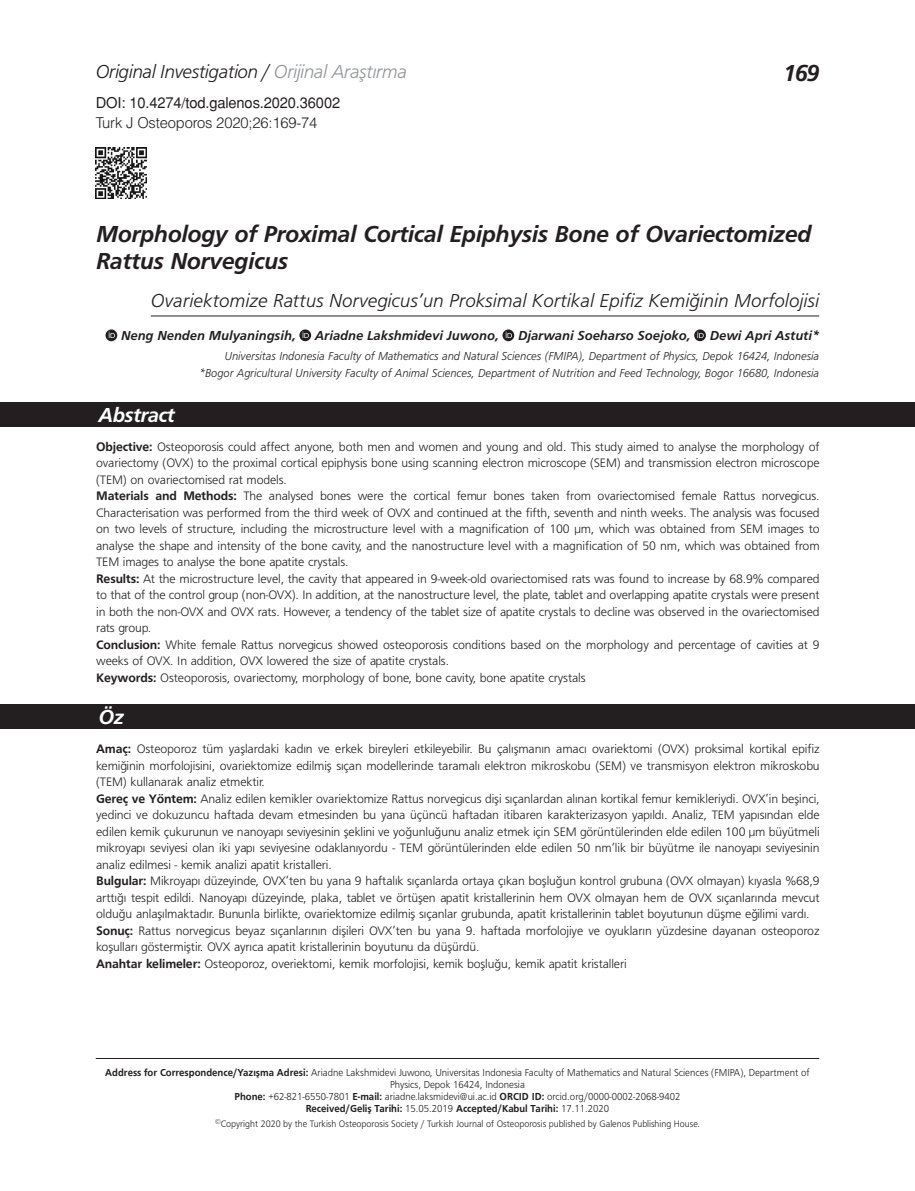
<style>
.page{position:relative;width:915px;height:1191px;background:#fff}
.page>*{position:absolute;margin:0;border:0;box-sizing:border-box;transform-origin:0 0}
._1__BASLIK{font:24px/27px "Frugal Bold Italic Tr";letter-spacing:-.015em;color:#231f20}
.t1{font:21px "Frugal Bold Italic Tr";letter-spacing:-.025em;color:#fff}
._2__BASLIK{font:19.5px "Frugal Italic Tr";color:#231f20}
._2__BASLIK-2{font:19.5px "Frugal Italic Tr";letter-spacing:-.025em;color:#231f20}
.t2{font:15px "Helvetica Normal Tr";letter-spacing:-.01em;color:#231f20}
.SAYFA_NO{font:15px "Helvetica Light Normal Tr";letter-spacing:-.01em;color:#231f20}
.YAZARLAR{font:13.5px "Frugal Bold Italic Tr";color:#231f20}
.OZET{font:12.75px/16.5px "Frugal Normal Tr";letter-spacing:-.01em;color:#231f20;text-align:justify}
.KURUM{font:12px "Frugal Italic Tr";color:#231f20;scale:.95 1}
.t3{font:10.5px/12px "Frugal Normal Tr";color:#231f20;text-align:center;scale:.95 1}
.t4{font:10.5px "Frugal Bold Tr";color:#231f20;scale:.95 1}
.t5{font:9.75px "Frugal Normal Tr";color:#231f20;scale:.95 1}
.s1{color:#939598}
.s2{font-family:"Frugal Bold Tr"}
.s3{font-family:"Frugal Normal Tr"}
</style>
<div class="page">
<div style="left:0;top:704px;width:914px;height:25px;background:#231f20"></div>
<div style="left:0;top:401px;width:914px;height:25px;background:#231f20"></div>
<hr style="left:151px;top:315px;width:668px;height:1px;background:#231f20">
<svg style="left:105px;top:329px;width:12px;height:12px"></svg>
<svg style="left:109px;top:331px;width:6px;height:7px"></svg>
<svg style="left:299px;top:329px;width:12px;height:12px"></svg>
<svg style="left:302px;top:331px;width:7px;height:7px"></svg>
<svg style="left:502px;top:329px;width:12px;height:12px"></svg>
<svg style="left:505px;top:331px;width:7px;height:7px"></svg>
<svg style="left:694px;top:329px;width:11px;height:12px"></svg>
<svg style="left:697px;top:331px;width:6px;height:7px"></svg>
<img style="left:96px;top:147px;width:51px;height:51px">
<hr style="left:96px;top:1058px;width:723px;height:1px;background:#231f20">
<p class="_2__BASLIK-2" style="left:96px;top:60px;width:313px">Original Investigation / <span class="s1">Orijinal Araştırma</span></p>
<p class="_1__BASLIK" style="left:782px;top:59px;width:38px">169</p>
<p class="t2" style="left:96px;top:94px;width:246px">DOI: 10.4274/tod.galenos.2020.36002</p>
<p class="SAYFA_NO" style="left:96px;top:113px;width:223px">Turk J Osteoporos 2020;26:169-74</p>
<p class="_1__BASLIK" style="left:96px;top:220px;width:716px">Morphology of Proximal Cortical Epiphysis Bone of Ovariectomized<br>Rattus Norvegicus</p>
<p class="_2__BASLIK" style="left:151px;top:289px;width:669px">Ovariektomize Rattus Norvegicus’un Proksimal Kortikal Epifiz Kemiğinin Morfolojisi</p>
<p class="YAZARLAR" style="left:121px;top:328px;width:176px">Neng Nenden Mulyaningsih,</p>
<p class="YAZARLAR" style="left:315px;top:328px;width:185px">Ariadne Lakshmidevi Juwono,</p>
<p class="YAZARLAR" style="left:518px;top:328px;width:174px">Djarwani Soeharso Soejoko,</p>
<p class="YAZARLAR" style="left:709px;top:328px;width:111px">Dewi Apri Astuti*</p>
<p class="KURUM" style="left:224px;top:349px;width:627px">Universitas Indonesia Faculty of Mathematics and Natural Sciences (FMIPA), Department of Physics, Depok 16424, Indonesia</p>
<p class="KURUM" style="left:199px;top:366px;width:654px">*Bogor Agricultural University Faculty of Animal Sciences, Department of Nutrition and Feed Technology, Bogor 16680, Indonesia</p>
<p class="t1" style="left:98px;top:402px;width:78px">Abstract</p>
<p class="OZET" style="left:96px;top:438px;width:724px"><span class="s2">Objective:</span> Osteoporosis could affect anyone, both men and women and young and old. This study aimed to analyse the morphology of ovariectomy (OVX) to the proximal cortical epiphysis bone using scanning electron microscope (SEM) and transmission electron microscope (TEM) on ovariectomised rat models.</p>
<p class="OZET" style="left:96px;top:488px;width:724px"><span class="s2">Materials and Methods:</span> The analysed bones were the cortical femur bones taken from ovariectomised female Rattus norvegicus.<br>Characterisation was performed from the third week of OVX and continued at the fifth, seventh and ninth weeks. The analysis was focused on two levels of structure, including the microstructure level with a magnification of 100 μm, which was obtained from SEM images to analyse the shape and intensity of the bone cavity, and the nanostructure level with a magnification of 50 nm, which was obtained from TEM images to analyse the bone apatite crystals.</p>
<p class="OZET" style="left:96px;top:570px;width:724px"><span class="s2">Results:</span> At the microstructure level, the cavity that appeared in 9-week-old ovariectomised rats was found to increase by 68.9% compared to that of the control group (non-OVX). In addition, at the nanostructure level, the plate, tablet and overlapping apatite crystals were present in both the non-OVX and OVX rats. However, a tendency of the tablet size of apatite crystals to decline was observed in the ovariectomised rats group.</p>
<p class="OZET" style="left:96px;top:636px;width:724px"><span class="s2">Conclusion:</span> White female Rattus norvegicus showed osteoporosis conditions based on the morphology and percentage of cavities at 9 weeks of OVX. In addition, OVX lowered the size of apatite crystals.</p>
<p class="OZET" style="left:96px;top:669px;width:491px"><span class="s2">Keywords:</span> Osteoporosis, ovariectomy, morphology of bone, bone cavity, bone apatite crystals</p>
<p class="t1" style="left:98px;top:705px;width:27px">Öz</p>
<p class="OZET" style="left:96px;top:740px;width:724px"><span class="s2">Amaç:</span> Osteoporoz tüm yaşlardaki kadın ve erkek bireyleri etkileyebilir. Bu çalışmanın amacı ovariektomi (OVX) proksimal kortikal epifiz kemiğinin morfolojisini, ovariektomize edilmiş sıçan modellerinde taramalı elektron mikroskobu (SEM) ve transmisyon elektron mikroskobu (TEM) kullanarak analiz etmektir.</p>
<p class="OZET" style="left:96px;top:790px;width:724px"><span class="s2">Gereç ve Yöntem:</span> Analiz edilen kemikler ovariektomize Rattus norvegicus dişi sıçanlardan alınan kortikal femur kemikleriydi. OVX’in beşinci, yedinci ve dokuzuncu haftada devam etmesinden bu yana üçüncü haftadan itibaren karakterizasyon yapıldı. Analiz, TEM yapısından elde edilen kemik çukurunun ve nanoyapı seviyesinin şeklini ve yoğunluğunu analiz etmek için SEM görüntülerinden elde edilen 100 µm büyütmeli mikroyapı seviyesi olan iki yapı seviyesine odaklanıyordu - TEM görüntülerinden elde edilen 50 nm’lik bir büyütme ile nanoyapı seviyesinin analiz edilmesi - kemik analizi apatit kristalleri.</p>
<p class="OZET" style="left:96px;top:872px;width:724px"><span class="s2">Bulgular:</span> Mikroyapı düzeyinde, OVX’ten bu yana 9 haftalık sıçanlarda ortaya çıkan boşluğun kontrol grubuna (OVX olmayan) kıyasla %68,9 arttığı tespit edildi. Nanoyapı düzeyinde, plaka, tablet ve örtüşen apatit kristallerinin hem OVX olmayan hem de OVX sıçanlarında mevcut olduğu anlaşılmaktadır. Bununla birlikte, ovariektomize edilmiş sıçanlar grubunda, apatit kristallerinin tablet boyutunun düşme eğilimi vardı.</p>
<p class="OZET" style="left:96px;top:922px;width:724px"><span class="s2">Sonuç:</span> Rattus norvegicus beyaz sıçanlarının dişileri OVX’ten bu yana 9. haftada morfolojiye ve oyukların yüzdesine dayanan osteoporoz koşulları göstermiştir. OVX ayrıca apatit kristallerinin boyutunu da düşürdü.</p>
<p class="OZET" style="left:96px;top:955px;width:532px"><span class="s2">Anahtar kelimeler:</span> Osteoporoz, overiektomi, kemik morfolojisi, kemik boşluğu, kemik apatit kristalleri</p>
<p class="t3" style="left:105px;top:1066px;width:742px"><span class="s2">Address for Correspondence/Yaz›flma Adresi:</span> Ariadne Lakshmidevi Juwono, Universitas Indonesia Faculty of Mathematics and Natural Sciences (FMIPA), Department of<br>Physics, Depok 16424, Indonesia</p>
<p class="t3" style="left:234px;top:1090px;width:470px"><span class="s2">Phone:</span> +62-821-6550-7801 <span class="s2">E-mail:</span> ariadne.laksmidevi@ui.ac.id <span class="s2">ORCID ID:</span> orcid.org/0000-0002-2068-9402</p>
<p class="t4" style="left:305px;top:1102px;width:321px">Received/Geliş Tarihi: <span class="s3">15.05.2019</span> Accepted/Kabul Tarihi: <span class="s3">17.11.2020</span></p>
<p class="t5" style="left:215px;top:1118px;width:511px"><sup>©</sup>Copyright 2020 by the Turkish Osteoporosis Society / Turkish Journal of Osteoporosis published by Galenos Publishing House.</p>
</div>
